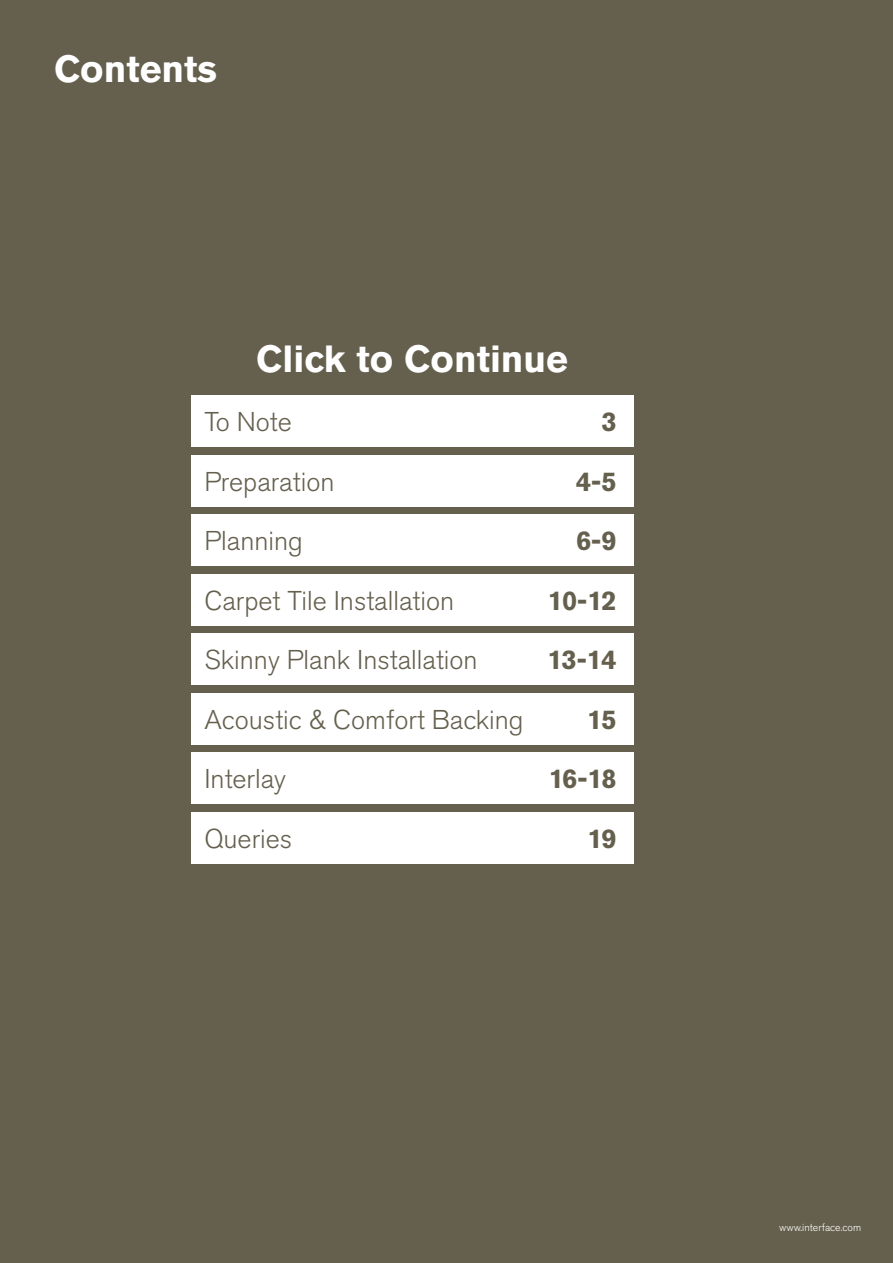
<style>
.page{position:relative;width:893px;height:1263px;background:#65604e}
.page>*{position:absolute;margin:0;border:0;box-sizing:border-box;transform-origin:0 0}
.t1{font:700 37.5px "Akzidenz Grotesk Pro";color:#fff}
.t2{font:300 27px "Akzidenz Grotesk Pro";color:#65604e}
.t3{font:700 27px "Akzidenz Grotesk Pro";letter-spacing:-.04em;color:#65604e}
.t4{font:300 10.5px "Akzidenz Grotesk Pro";color:#fff}
</style>
<div class="page">
<div style="left:191px;top:395px;width:443px;height:51px;background:#fff"></div>
<div style="left:191px;top:455px;width:443px;height:51px;background:#fff"></div>
<div style="left:191px;top:514px;width:443px;height:52px;background:#fff"></div>
<div style="left:191px;top:574px;width:443px;height:51px;background:#fff"></div>
<div style="left:191px;top:634px;width:443px;height:51px;background:#fff"></div>
<div style="left:191px;top:693px;width:443px;height:51px;background:#fff"></div>
<div style="left:191px;top:753px;width:443px;height:51px;background:#fff"></div>
<div style="left:191px;top:812px;width:443px;height:51px;background:#fff"></div>
<h1 class="t1" style="left:54px;top:45px;width:165px">Contents</h1>
<h1 class="t1" style="left:256px;top:334px;width:313px">Click to Continue</h1>
<p class="t2" style="left:204px;top:404px;width:89px">To Note</p>
<p class="t3" style="left:601px;top:404px;width:17px">3</p>
<p class="t2" style="left:204px;top:464px;width:132px">Preparation</p>
<p class="t3" style="left:576px;top:464px;width:42px">4-5</p>
<p class="t2" style="left:204px;top:523px;width:100px">Planning</p>
<p class="t3" style="left:576px;top:523px;width:42px">6-9</p>
<p class="t2" style="left:204px;top:583px;width:251px">Carpet Tile Installation</p>
<p class="t3" style="left:548px;top:583px;width:70px">10-12</p>
<p class="t2" style="left:204px;top:642px;width:275px">Skinny Plank Installation</p>
<p class="t3" style="left:547px;top:642px;width:71px">13-14</p>
<p class="t2" style="left:204px;top:702px;width:321px">Acoustic &amp; Comfort Backing</p>
<p class="t3" style="left:587px;top:702px;width:31px">15</p>
<p class="t2" style="left:204px;top:761px;width:83px">Interlay</p>
<p class="t3" style="left:549px;top:761px;width:69px">16-18</p>
<p class="t2" style="left:204px;top:821px;width:89px">Queries</p>
<p class="t3" style="left:587px;top:821px;width:31px">19</p>
<p class="t4" style="left:779px;top:1220px;width:83px">www.interface.com</p>
</div>
